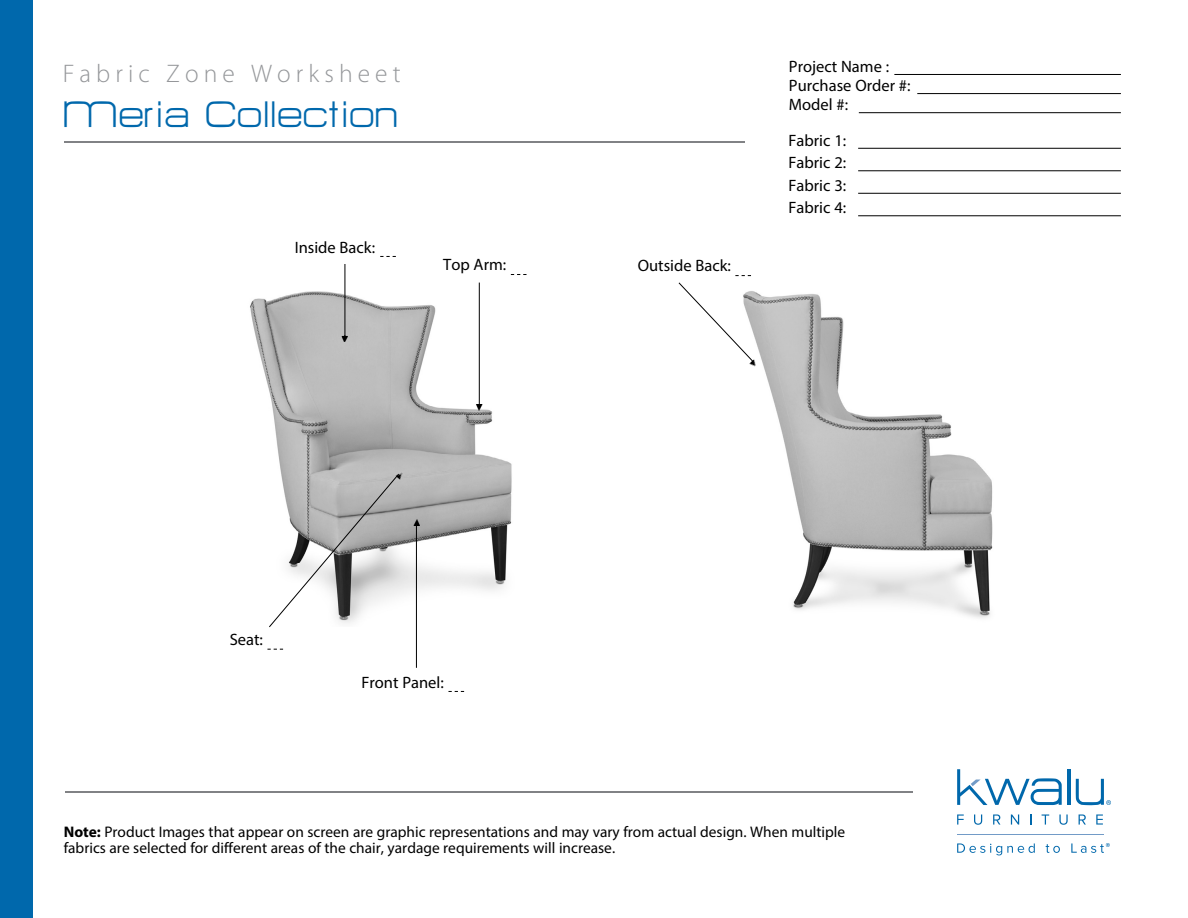
<style>
.page{position:relative;width:1188px;height:918px;background:#fff}
.page>*{position:absolute;margin:0;border:0;box-sizing:border-box;transform-origin:0 0}
.t1{font:45.6px "HURTMOLD";color:#0068ac}
.t2{font:300 25.5px "Myriad Pro";letter-spacing:.2em;color:#95979a}
.t3{font:16.5px/22.5px "Myriad Pro";color:#000}
.t4{font:15.3px/16.5px "Myriad Pro";color:#000}
.s1{font-weight:700}
</style>
<div class="page">
<div style="left:0;top:0;width:32px;height:918px;background:#0068ac"></div>
<hr style="left:65px;top:791px;width:847px;height:2px;background:#818285">
<hr style="left:957px;top:834px;width:147px;height:1px;background:#729bc7">
<hr style="left:1067px;top:769px;width:3px;height:36px;background:#0068ac">
<svg style="left:1076px;top:779px;width:35px;height:26px"></svg>
<svg style="left:957px;top:769px;width:105px;height:36px"></svg>
<svg style="left:957px;top:814px;width:7px;height:11px"></svg>
<svg style="left:974px;top:814px;width:8px;height:11px"></svg>
<svg style="left:993px;top:814px;width:7px;height:11px"></svg>
<svg style="left:1011px;top:814px;width:8px;height:11px"></svg>
<svg style="left:1042px;top:814px;width:7px;height:11px"></svg>
<svg style="left:1059px;top:814px;width:9px;height:11px"></svg>
<svg style="left:1079px;top:814px;width:7px;height:11px"></svg>
<svg style="left:1096px;top:814px;width:7px;height:11px"></svg>
<svg style="left:957px;top:843px;width:78px;height:12px"></svg>
<svg style="left:1046px;top:844px;width:14px;height:9px"></svg>
<svg style="left:1071px;top:843px;width:39px;height:10px"></svg>
<hr style="left:858px;top:193px;width:263px;height:1px;background:#000">
<hr style="left:858px;top:215px;width:263px;height:1px;background:#000">
<hr style="left:859px;top:112px;width:262px;height:1px;background:#000">
<hr style="left:917px;top:93px;width:204px;height:1px;background:#000">
<hr style="left:894px;top:74px;width:227px;height:1px;background:#000">
<hr style="left:858px;top:148px;width:263px;height:1px;background:#000">
<hr style="left:858px;top:170px;width:263px;height:1px;background:#000">
<img style="left:754px;top:291px;width:239px;height:327px">
<img style="left:250px;top:276px;width:262px;height:351px">
<img style="left:749px;top:323px;width:48px;height:78px">
<img style="left:428px;top:404px;width:84px;height:6px">
<img style="left:293px;top:336px;width:107px;height:6px">
<hr style="left:345px;top:264px;width:1px;height:74px;background:#000">
<svg style="left:678px;top:282px;width:76px;height:80px"></svg>
<img style="left:354px;top:436px;width:86px;height:74px">
<svg style="left:268px;top:473px;width:132px;height:155px"></svg>
<hr style="left:479px;top:283px;width:1px;height:122px;background:#000">
<hr style="left:65px;top:141px;width:680px;height:2px;background:#818285">
<svg style="left:380px;top:256px;width:16px;height:1px"></svg>
<svg style="left:267px;top:649px;width:16px;height:1px"></svg>
<svg style="left:511px;top:274px;width:16px;height:1px"></svg>
<svg style="left:735px;top:275px;width:16px;height:1px"></svg>
<img style="left:361px;top:519px;width:107px;height:7px">
<hr style="left:416px;top:525px;width:1px;height:143px;background:#000">
<svg style="left:448px;top:691px;width:16px;height:1px"></svg>
<h2 class="t2" style="left:63px;top:59px;width:339px">Fabric Zone Worksheet</h2>
<h1 class="t1" style="left:65px;top:90px;width:337px">Meria Collection</h1>
<p class="t3" style="left:295px;top:235px;width:82px">Inside Back:</p>
<p class="t3" style="left:443px;top:253px;width:65px">Top Arm:</p>
<p class="t3" style="left:638px;top:254px;width:95px">Outside Back:</p>
<p class="t3" style="left:789px;top:55px;width:102px">Project Name :</p>
<p class="t3" style="left:789px;top:74px;width:123px">Purchase Order #:</p>
<p class="t3" style="left:789px;top:93px;width:61px">Model #:</p>
<p class="t3" style="left:788px;top:129px;width:59px">Fabric 1:<br>Fabric 2:</p>
<p class="t3" style="left:788px;top:174px;width:59px">Fabric 3:<br>Fabric 4:</p>
<p class="t3" style="left:230px;top:628px;width:35px">Seat:</p>
<p class="t3" style="left:361px;top:671px;width:84px">Front Panel:</p>
<p class="t4" style="left:64px;top:823px;width:783px"><span class="s1">Note:</span> Product Images that appear on screen are graphic representations and may vary from actual design. When multiple fabrics are selected for different areas of the chair, yardage requirements will increase.</p>
</div>
